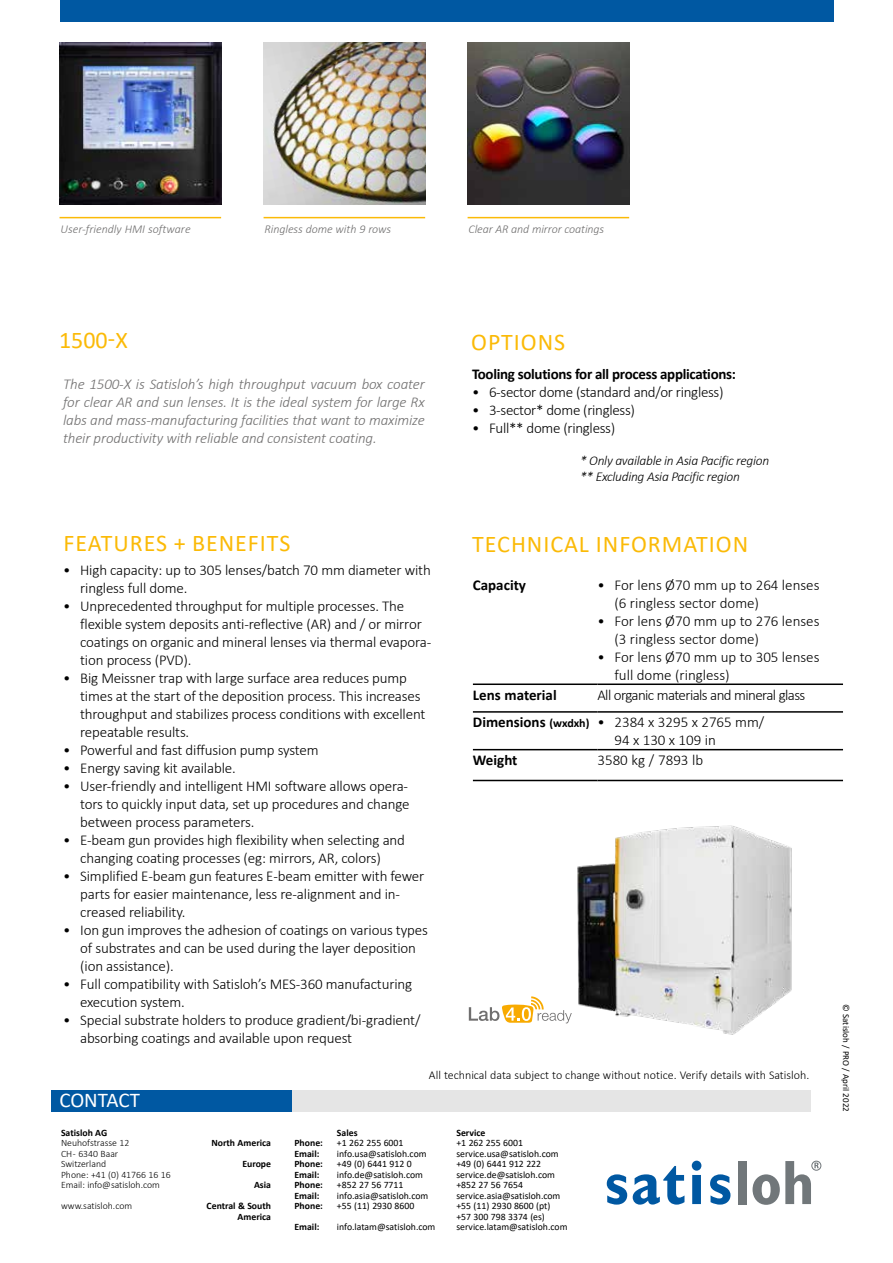
<style>
.page{position:relative;width:893px;height:1263px;background:#fff}
.page>*{position:absolute;margin:0;border:0;box-sizing:border-box;transform-origin:0 0}
.t1{font:24px "Calibri";letter-spacing:.04em;color:#fbba07}
.t2{font:21px "Calibri";letter-spacing:-.005em;color:#fff}
.t3{font:300 15px/18px "Calibri";letter-spacing:-.01em;color:#000}
.t4{font:italic 300 15px/18px "Calibri";letter-spacing:-.01em;color:#706f6f;text-align:justify}
.t5{font:300 15px/27.6px "Calibri";letter-spacing:-.04em;color:#000}
.t6{font:700 15px "Calibri";letter-spacing:-.02em;color:#000}
.t7{font:700 15px "Calibri";color:#000}
.t8{font:italic 300 13.5px/16.2px "Calibri";letter-spacing:-.02em;color:#000}
.t9{font:300 12px "Calibri";color:#000}
.t10{font:italic 300 12px "Calibri";letter-spacing:-.005em;color:#706f6f}
.t11{font:9.75px/10.5px "Calibri";color:#000}
.t12{font:700 9.75px/21px "Calibri";color:#000;text-align:right}
.t13{font:300 9.75px/10.5px "Calibri";color:#000}
.t14{font:9px "Calibri";color:#000}
.s1{font-weight:700}
.s2{font-weight:700;font-size:12px}
</style>
<div class="page">
<svg style="left:607px;top:1174px;width:20px;height:30px"></svg>
<svg style="left:633px;top:1166px;width:51px;height:38px"></svg>
<svg style="left:692px;top:1161px;width:9px;height:43px"></svg>
<svg style="left:710px;top:1174px;width:20px;height:30px"></svg>
<div style="left:738px;top:1161px;width:9px;height:43px;background:#71777a"></div>
<svg style="left:752px;top:1161px;width:67px;height:44px"></svg>
<div style="left:811px;top:1161px;width:10px;height:9px;border:1px solid #71777a;border-radius:50%"></div>
<div style="left:141px;top:1090px;width:670px;height:21px;background:#e5e5e5"></div>
<div style="left:52px;top:1090px;width:240px;height:21px;background:#0058a2"></div>
<div style="left:60px;top:0;width:773px;height:21px;background:#0058a2"></div>
<hr style="left:60px;top:217px;width:161px;height:1px;background:#fbba07">
<img style="left:60px;top:43px;width:161px;height:161px">
<img style="left:468px;top:43px;width:161px;height:161px">
<hr style="left:468px;top:217px;width:161px;height:1px;background:#fbba07">
<hr style="left:264px;top:217px;width:161px;height:1px;background:#fbba07">
<img style="left:264px;top:43px;width:161px;height:161px">
<svg style="left:469px;top:996px;width:103px;height:27px"></svg>
<img style="left:577px;top:825px;width:215px;height:210px">
<hr style="left:473px;top:683px;width:124px;height:2px;background:#000">
<hr style="left:597px;top:683px;width:246px;height:2px;background:#000">
<hr style="left:473px;top:711px;width:124px;height:2px;background:#000">
<hr style="left:597px;top:711px;width:246px;height:2px;background:#000">
<hr style="left:473px;top:749px;width:124px;height:1px;background:#000">
<hr style="left:597px;top:749px;width:246px;height:1px;background:#000">
<hr style="left:473px;top:780px;width:124px;height:1px;background:#000">
<hr style="left:597px;top:780px;width:246px;height:1px;background:#000">
<p class="t10" style="left:60px;top:221px;width:132px">User-friendly HMI software</p>
<p class="t10" style="left:264px;top:221px;width:128px">Ringless dome with 9 rows</p>
<p class="t10" style="left:468px;top:221px;width:137px">Clear AR and mirror coatings</p>
<h1 class="t1" style="left:59px;top:324px;width:70px">1500-X</h1>
<h1 class="t1" style="left:471px;top:325px;width:95px">OPTIONS</h1>
<p class="t4" style="left:63px;top:375px;width:363px">The 1500-X is Satisloh’s high throughput vacuum box coater for clear AR and sun lenses. It is the ideal system for large Rx labs and mass-manufacturing facilities that want to maximize their productivity with reliable and consistent coating.</p>
<p class="t6" style="left:472px;top:363px;width:266px">Tooling solutions for all process applications:</p>
<p class="t3" style="left:472px;top:383px;width:253px">• 6-sector dome (standard and/or ringless)</p>
<p class="t3" style="left:472px;top:401px;width:165px">• 3-sector* dome (ringless)</p>
<p class="t3" style="left:472px;top:419px;width:145px">• Full** dome (ringless)</p>
<p class="t8" style="left:580px;top:453px;width:191px">* Only available in Asia Pacific region ** Excluding Asia Pacific region</p>
<h1 class="t1" style="left:64px;top:526px;width:228px">FEATURES + BENEFITS</h1>
<p class="t3" style="left:80px;top:561px;width:352px;text-indent:-17px">• High capacity: up to 305 lenses/batch 70 mm diameter with ringless full dome.</p>
<p class="t3" style="left:80px;top:597px;width:353px;text-indent:-17px">• Unprecedented throughput for multiple processes. The flexible system deposits anti-reflective (AR) and / or mirror coatings on organic and mineral lenses via thermal evapora&shy;tion process (PVD).</p>
<p class="t3" style="left:80px;top:669px;width:347px;text-indent:-17px">• Big Meissner trap with large surface area reduces pump times at the start of the deposition process. This increases throughput and stabilizes process conditions with excellent repeatable results.</p>
<p class="t3" style="left:63px;top:741px;width:257px">• Powerful and fast diffusion pump system</p>
<p class="t3" style="left:63px;top:759px;width:174px">• Energy saving kit available.</p>
<p class="t3" style="left:80px;top:777px;width:331px;text-align:justify;text-indent:-17px">• User-friendly and intelligent HMI software allows opera&shy;tors to quickly input data, set up procedures and change between process parameters.</p>
<p class="t3" style="left:63px;top:831px;width:343px;text-align:center">• E-beam gun provides high flexibility when selecting and changing coating processes (eg: mirrors, AR, colors)</p>
<p class="t3" style="left:80px;top:867px;width:346px;text-indent:-17px">• Simplified E-beam gun features E-beam emitter with fewer parts for easier maintenance, less re-alignment and in&shy;creased reliability.</p>
<p class="t3" style="left:80px;top:921px;width:349px;text-indent:-17px">• Ion gun improves the adhesion of coatings on various types of substrates and can be used during the layer deposition (ion assistance).</p>
<p class="t3" style="left:80px;top:975px;width:334px;text-indent:-17px">• Full compatibility with Satisloh’s MES-360 manufacturing execution system.</p>
<p class="t3" style="left:80px;top:1011px;width:342px;text-indent:-17px">• Special substrate holders to produce gradient/bi-gradient/ absorbing coatings and available upon request</p>
<h1 class="t1" style="left:472px;top:527px;width:277px">TECHNICAL INFORMATION</h1>
<p class="t7" style="left:473px;top:574px;width:55px">Capacity</p>
<p class="t3" style="left:614px;top:576px;width:207px;text-indent:-17px">• For lens Ø70 mm up to 264 lenses (6 ringless sector dome)</p>
<p class="t3" style="left:614px;top:612px;width:207px;text-indent:-17px">• For lens Ø70 mm up to 276 lenses (3 ringless sector dome)</p>
<p class="t3" style="left:614px;top:648px;width:207px;text-indent:-17px">• For lens Ø70 mm up to 305 lenses full dome (ringless)</p>
<p class="t7" style="left:473px;top:684px;width:85px">Lens material</p>
<p class="t5" style="left:473px;top:681px;width:334px;text-indent:125px">All organic materials and mineral glass<br><span class="s1">Dimensions</span> <span class="s2">(wxdxh)</span> • 2384 x 3295 x 2765 mm/</p>
<p class="t3" style="left:614px;top:731px;width:103px">94 x 130 x 109 in</p>
<p class="t6" style="left:473px;top:749px;width:46px">Weight</p>
<p class="t3" style="left:597px;top:751px;width:107px">3580 kg / 7893 lb</p>
<h2 class="t2" style="left:59px;top:1086px;width:82px">CONTACT</h2>
<p class="t12" style="left:61px;top:1122px;width:48px">Satisloh AG</p>
<p class="t13" style="left:61px;top:1138px;width:111px">Neuhofstrasse 12<br>CH - 6340 Baar<br>Switzerland<br>Phone: +41 (0) 41766 16 16<br>Email: info@satisloh.com</p>
<p class="t13" style="left:61px;top:1201px;width:73px">www.satisloh.com</p>
<p class="t12" style="left:207px;top:1132px;width:66px">North America<br>Europe<br>Asia<br>Central &amp; South</p>
<p class="t12" style="left:238px;top:1206px;width:35px">America</p>
<p class="t9" style="left:429px;top:1067px;width:382px">All technical data subject to change without notice. Verify details with Satisloh.</p>
<p class="t12" style="left:337px;top:1121px;width:22px">Sales</p>
<p class="t12" style="left:456px;top:1121px;width:31px">Service</p>
<p class="t12" style="left:294px;top:1132px;width:30px">Phone:</p>
<p class="t11" style="left:337px;top:1137px;width:68px">+1 262 255 6001</p>
<p class="t11" style="left:456px;top:1137px;width:68px">+1 262 255 6001</p>
<p class="t12" style="left:294px;top:1143px;width:26px">Email:</p>
<p class="t11" style="left:337px;top:1148px;width:91px">info.usa@satisloh.com</p>
<p class="t11" style="left:456px;top:1148px;width:104px">service.usa@satisloh.com</p>
<p class="t12" style="left:294px;top:1153px;width:30px">Phone:</p>
<p class="t11" style="left:337px;top:1158px;width:76px">+49 (0) 6441 912 0</p>
<p class="t11" style="left:456px;top:1158px;width:86px">+49 (0) 6441 912 222</p>
<p class="t12" style="left:294px;top:1164px;width:26px">Email:</p>
<p class="t11" style="left:337px;top:1169px;width:88px">info.de@satisloh.com</p>
<p class="t11" style="left:456px;top:1169px;width:100px">service.de@satisloh.com</p>
<p class="t12" style="left:294px;top:1174px;width:30px">Phone:</p>
<p class="t11" style="left:337px;top:1179px;width:68px">+852 27 56 7711</p>
<p class="t11" style="left:456px;top:1179px;width:68px">+852 27 56 7654</p>
<p class="t12" style="left:294px;top:1185px;width:26px">Email:</p>
<p class="t11" style="left:337px;top:1190px;width:93px">info.asia@satisloh.com</p>
<p class="t11" style="left:456px;top:1190px;width:105px">service.asia@satisloh.com</p>
<p class="t12" style="left:294px;top:1195px;width:30px">Phone:</p>
<p class="t11" style="left:337px;top:1200px;width:79px">+55 (11) 2930 8600</p>
<p class="t11" style="left:456px;top:1200px;width:96px">+55 (11) 2930 8600 (pt) +57 300 798 3374 (es)</p>
<p class="t12" style="left:294px;top:1216px;width:26px">Email:</p>
<p class="t11" style="left:337px;top:1221px;width:100px">info.latam@satisloh.com</p>
<p class="t11" style="left:456px;top:1221px;width:113px">service.latam@satisloh.com</p>
<p class="t14" style="left:852px;top:1004px;width:109px;rotate:90deg">© Satisloh / PRO / April 2022</p>
</div>
